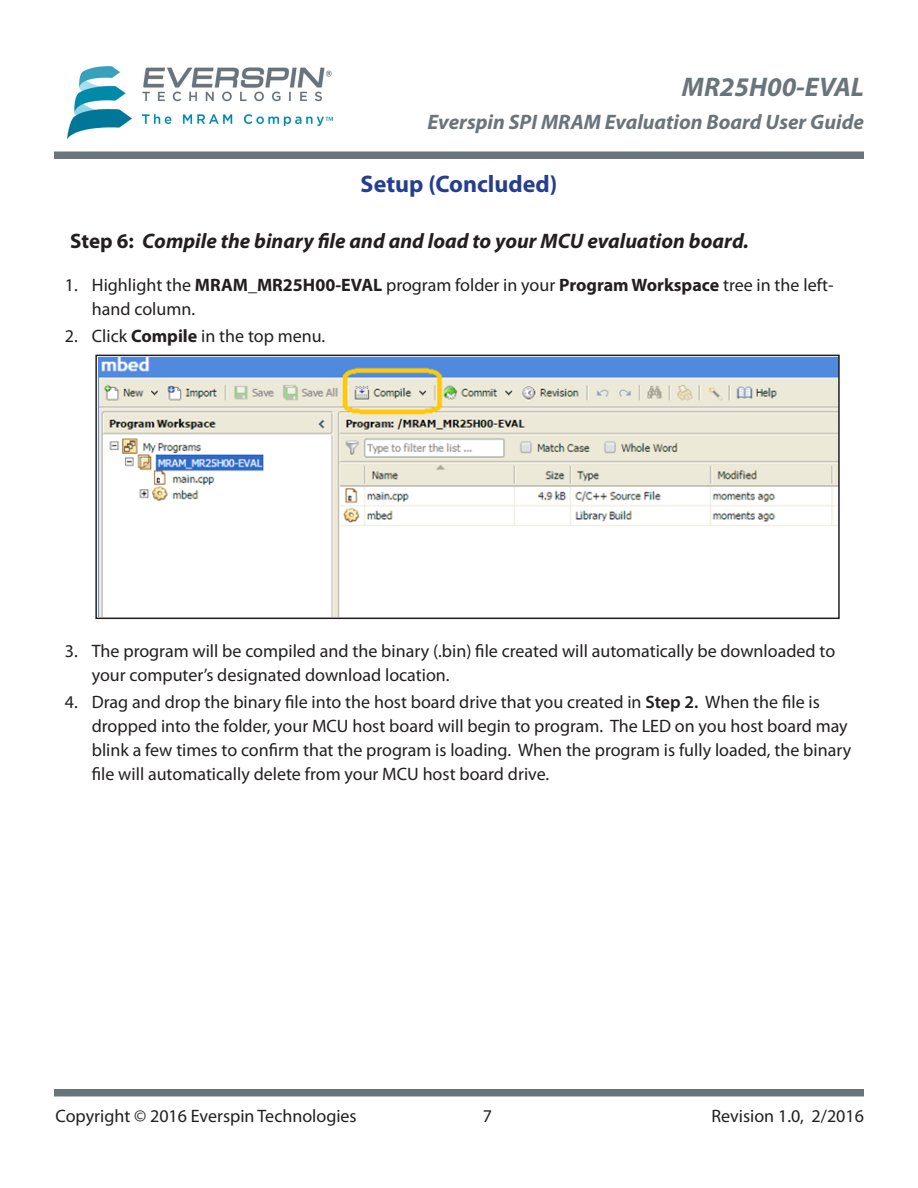
<style>
.page{position:relative;width:918px;height:1188px;background:#fff}
.page>*{position:absolute;margin:0;border:0;box-sizing:border-box;transform-origin:0 0}
.t1{font:italic 700 27px "Myriad Pro";color:#6a747b}
.Header_1_Style_Only{font:700 24px "Myriad Pro";color:#253f8e}
.Heading_3{font:italic 700 21px "Myriad Pro";color:#231f20}
.t2{font:italic 700 21px "Myriad Pro";color:#6a747b}
.t3{font:18px/24px "Myriad Pro";color:#231f20}
.s1{font-style:normal}
.s2{font-weight:700}
.s3{font-weight:600}
</style>
<div class="page">
<div style="left:54px;top:152px;width:810px;height:7px;background:#6a747b"></div>
<div style="left:54px;top:1089px;width:810px;height:7px;background:#6a747b"></div>
<img style="left:68px;top:67px;width:265px;height:71px">
<img style="left:98px;top:358px;width:739px;height:258px">
<div style="left:95px;top:355px;width:745px;height:264px;border:2px solid #231f20"></div>
<h1 class="t1" style="left:682px;top:69px;width:184px">MR25H00-EVAL</h1>
<p class="t2" style="left:428px;top:108px;width:438px">Everspin SPI MRAM Evaluation Board User Guide</p>
<p class="Header_1_Style_Only" style="left:361px;top:168px;width:198px">Setup (Concluded)</p>
<p class="Heading_3" style="left:70px;top:227px;width:680px"><span class="s1">Step 6:</span> Compile the binary file and and load to your MCU evaluation board.</p>
<p class="t3" style="left:92px;top:272px;width:743px;text-indent:-27px">1. Highlight the <span class="s2">MRAM_MR25H00-EVAL</span> program folder in your <span class="s2">Program Workspace</span> tree in the left&shy;hand column.</p>
<p class="t3" style="left:65px;top:323px;width:262px">2. Click <span class="s2">Compile</span> in the top menu.</p>
<p class="t3" style="left:92px;top:638px;width:745px;text-indent:-27px">3. The program will be compiled and the binary (.bin) file created will automatically be downloaded to your computer’s designated download location.</p>
<p class="t3" style="left:92px;top:689px;width:761px;text-indent:-27px">4. Drag and drop the binary file into the host board drive that you created in <span class="s3">Step 2.</span> When the file is dropped into the folder, your MCU host board will begin to program. The LED on you host board may blink a few times to confirm that the program is loading. When the program is fully loaded, the binary file will automatically delete from your MCU host board drive.</p>
<p class="t3" style="left:56px;top:1104px;width:303px">Copyright © 2016 Everspin Technologies</p>
<p class="t3" style="left:483px;top:1104px;width:11px">7</p>
<p class="t3" style="left:711px;top:1104px;width:154px">Revision 1.0, 2/2016</p>
</div>
